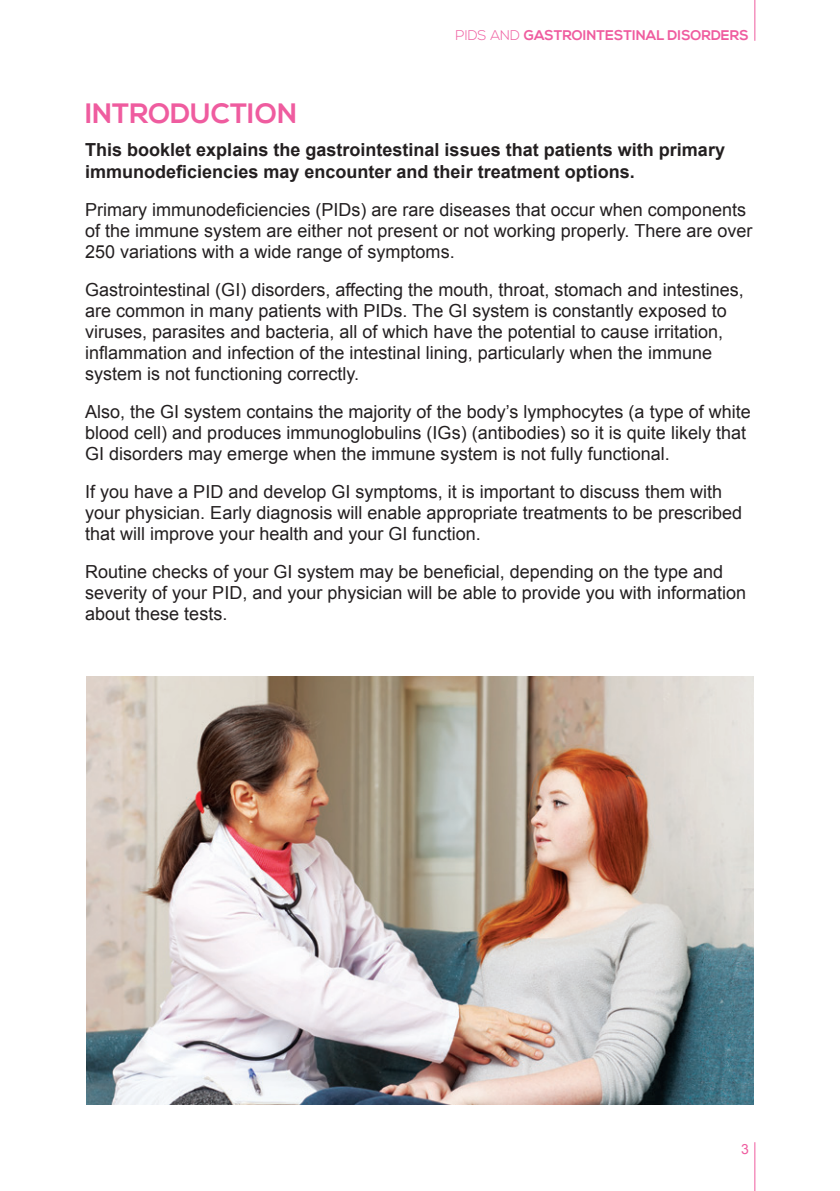
<style>
.page{position:relative;width:840px;height:1191px;background:#fff}
.page>*{position:absolute;margin:0;border:0;box-sizing:border-box;transform-origin:0 0}
.titulo{font:700 28px "Nexa";color:#ef5c9f}
.txt{font:18px/21px "Arial";color:#231f20}
.txt-2{font:700 18px/21.6px "Arial";color:#231f20}
.t1{font:700 14px "Nexa";color:#ef5c9f}
.t2{font:14px "Arial";color:#ef5c9f}
.s1{font-weight:300}
</style>
<div class="page">
<hr style="left:754px;top:1142px;width:1px;height:49px;background:#ef5c9f">
<hr style="left:754px;top:0;width:1px;height:41px;background:#ef5c9f">
<img style="left:86px;top:676px;width:667px;height:429px">
<p class="t1" style="left:455px;top:27px;width:294px"><span class="s1">PIDS AND</span> GASTROINTESTINAL DISORDERS</p>
<p class="titulo" style="left:85px;top:97px;width:213px">INTRODUCTION</p>
<p class="txt-2" style="left:85px;top:139px;width:641px">This booklet explains the gastrointestinal issues that patients with primary immunodeficiencies may encounter and their treatment options.</p>
<p class="txt" style="left:85px;top:199px;width:668px">Primary immunodeficiencies (PIDs) are rare diseases that occur when components of the immune system are either not present or not working properly. There are over<br>250 variations with a wide range of symptoms.</p>
<p class="txt" style="left:85px;top:279px;width:659px">Gastrointestinal (GI) disorders, affecting the mouth, throat, stomach and intestines, are common in many patients with PIDs. The GI system is constantly exposed to viruses, parasites and bacteria, all of which have the potential to cause irritation, inflammation and infection of the intestinal lining, particularly when the immune system is not functioning correctly.</p>
<p class="txt" style="left:85px;top:401px;width:666px">Also, the GI system contains the majority of the body’s lymphocytes (a type of white blood cell) and produces immunoglobulins (IGs) (antibodies) so it is quite likely that<br>GI disorders may emerge when the immune system is not fully functional.</p>
<p class="txt" style="left:85px;top:481px;width:658px">If you have a PID and develop GI symptoms, it is important to discuss them with your physician. Early diagnosis will enable appropriate treatments to be prescribed that will improve your health and your GI function.</p>
<p class="txt" style="left:85px;top:561px;width:662px">Routine checks of your GI system may be beneficial, depending on the type and severity of your PID, and your physician will be able to provide you with information about these tests.</p>
<p class="t2" style="left:740px;top:1140px;width:9px">3</p>
</div>
